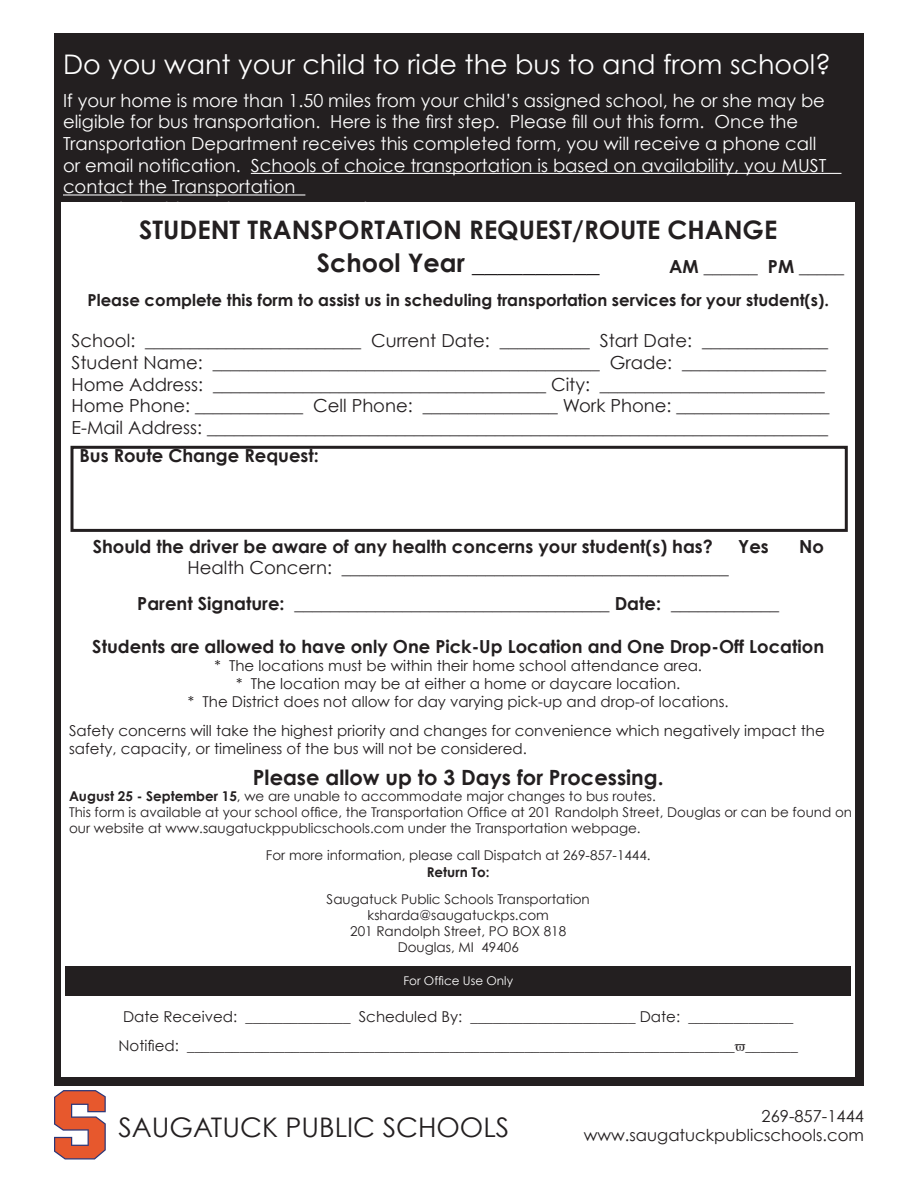
<style>
.page{position:relative;width:918px;height:1188px;background:#fff}
.page>*{position:absolute;margin:0;border:0;box-sizing:border-box;transform-origin:0 0}
.t1{font:27px "Century Gothic";color:#fff}
.t2{font:27px "Century Gothic";color:#231f20}
.t3{font:700 25.5px "Century Gothic";color:#231f20}
.t4{font:700 21px "Century Gothic";color:#231f20}
.t5{font:18px "Century Gothic";color:#231f20}
.t6{font:18px/21.6px "Century Gothic";color:#fff}
.t7{font:700 18px "Century Gothic";color:#231f20}
.t8{font:700 16.5px "Century Gothic";color:#231f20}
.t9{font:16.5px "Century Gothic";color:#231f20}
.t10{font:15px/18px "Century Gothic";color:#231f20}
.t11{font:13.5px/16.2px "Century Gothic";color:#231f20}
.t12{font:700 13.5px "Century Gothic";color:#231f20}
.t13{font:12px "Century Gothic";color:#fff}
.s1{font-weight:700}
</style>
<div class="page">
<div style="left:54px;top:33px;width:810px;height:1052px;background:#231f20"></div>
<hr style="left:251px;top:173px;width:590px;height:1px;background:#fff">
<hr style="left:63px;top:194px;width:242px;height:2px;background:#fff">
<div style="left:62px;top:202px;width:793px;height:874px;background:#fff"></div>
<svg style="left:54px;top:1090px;width:52px;height:69px"></svg>
<div style="left:65px;top:967px;width:786px;height:29px;background:#231f20"></div>
<div style="left:70px;top:446px;width:778px;height:86px;border:3px solid #231f20"></div>
<p class="t1" style="left:63px;top:48px;width:770px">Do you want your child to ride the bus to and from school?</p>
<p class="t6" style="left:63px;top:89px;width:765px">If your home is more than 1.50 miles from your child’s assigned school, he or she may be eligible for bus transportation. Here is the first step. Please fill out this form. Once the Transportation Department receives this completed form, you will receive a phone call or email notification. Schools of choice transportation is based on availability, you MUST contact the Transportation</p>
<p class="t3" style="left:139px;top:214px;width:640px">STUDENT TRANSPORTATION REQUEST/ROUTE CHANGE</p>
<p class="t3" style="left:317px;top:247px;width:284px">School Year __________</p>
<p class="t8" style="left:88px;top:290px;width:743px">Please complete this form to assist us in scheduling transportation services for your student(s).</p>
<p class="t5" style="left:72px;top:330px;width:758px">School: ________________________ Current Date: __________ Start Date: ______________</p>
<p class="t5" style="left:71px;top:352px;width:756px">Student Name: ___________________________________________ Grade: ________________</p>
<p class="t5" style="left:71px;top:373px;width:755px">Home Address: _____________________________________ City: _________________________</p>
<p class="t5" style="left:71px;top:395px;width:759px">Home Phone: ____________ Cell Phone: _______________ Work Phone: _________________</p>
<p class="t5" style="left:71px;top:416px;width:758px">E-Mail Address: _____________________________________________________________________</p>
<p class="t7" style="left:669px;top:255px;width:176px">AM ______ PM _____</p>
<p class="t7" style="left:80px;top:444px;width:241px">Bus Route Change Request:</p>
<p class="t7" style="left:93px;top:535px;width:622px">Should the driver be aware of any health concerns your student(s) has?</p>
<p class="t7" style="left:738px;top:535px;width:32px">Yes</p>
<p class="t7" style="left:799px;top:535px;width:26px">No</p>
<p class="t5" style="left:188px;top:557px;width:543px">Health Concern: ___________________________________________</p>
<p class="t7" style="left:137px;top:592px;width:643px">Parent Signature: ___________________________________ Date: ____________</p>
<p class="t7" style="left:92px;top:636px;width:733px">Students are allowed to have only One Pick-Up Location and One Drop-Off Location</p>
<p class="t10" style="left:214px;top:657px;width:489px">* The locations must be within their home school attendance area.</p>
<p class="t10" style="left:236px;top:675px;width:446px">* The location may be at either a home or daycare location.</p>
<p class="t10" style="left:188px;top:693px;width:542px">* The District does not allow for day varying pick-up and drop-of locations.</p>
<p class="t10" style="left:69px;top:722px;width:757px">Safety concerns will take the highest priority and changes for convenience which negatively impact the safety, capacity, or timeliness of the bus will not be considered.</p>
<p class="t4" style="left:253px;top:764px;width:412px">Please allow up to 3 Days for Processing.</p>
<p class="t11" style="left:69px;top:788px;width:588px"><span class="s1">August 25 - September 15</span>, we are unable to accommodate major changes to bus routes.</p>
<p class="t11" style="left:69px;top:804px;width:785px">This form is available at your school office, the Transportation Office at 201 Randolph Street, Douglas or can be found on our website at www.saugatuckppublicschools.com under the Transportation webpage.</p>
<p class="t11" style="left:266px;top:847px;width:386px">For more information, please call Dispatch at 269-857-1444.</p>
<p class="t12" style="left:427px;top:863px;width:64px">Return To:</p>
<p class="t11" style="left:327px;top:890px;width:265px">Saugatuck Public Schools Transportation</p>
<p class="t11" style="left:368px;top:907px;width:183px">ksharda@saugatuckps.com</p>
<p class="t11" style="left:350px;top:923px;width:218px">201 Randolph Street, PO BOX 818</p>
<p class="t11" style="left:398px;top:939px;width:123px">Douglas, MI 49406</p>
<p class="t13" style="left:403px;top:973px;width:111px">For Office Use Only</p>
<p class="t10" style="left:123px;top:1008px;width:672px">Date Received: ______________ Scheduled By: ______________________ Date: ______________</p>
<p class="t10" style="left:119px;top:1037px;width:681px">Notified: _________________________________________________________________________ _______</p>
<p class="t9" style="left:762px;top:1105px;width:104px">269-857-1444</p>
<p class="t2" style="left:118px;top:1111px;width:392px">SAUGATUCK PUBLIC SCHOOLS</p>
<p class="t9" style="left:584px;top:1125px;width:282px">www.saugatuckpublicschools.com</p>
</div>
